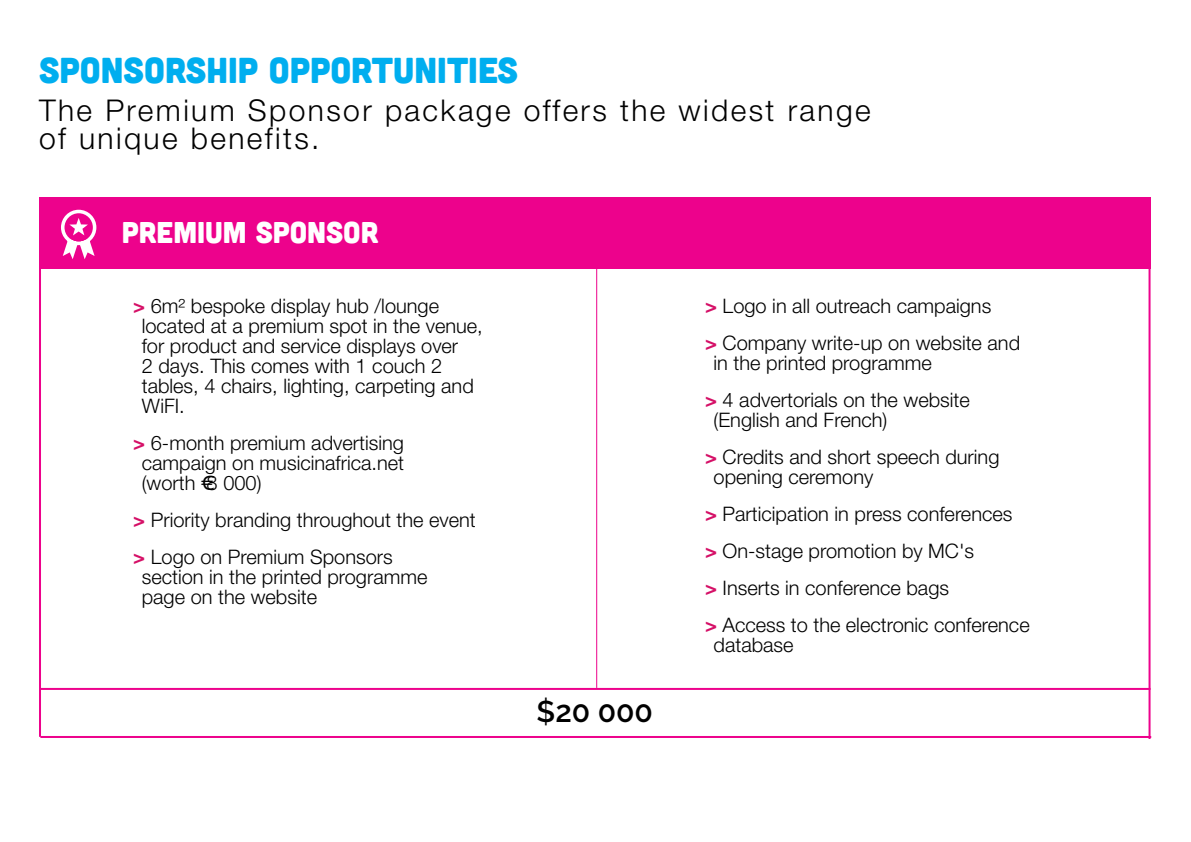
<style>
.page{position:relative;width:1191px;height:842px;background:#fff}
.page>*{position:absolute;margin:0;border:0;box-sizing:border-box;transform-origin:0 0}
.MIA_REPORT___Body{font:36px "Cubano";color:#00aeef}
.MIA_REPORT___Body-2{font:300 30px/28px "Helvetica Neue";letter-spacing:.08em;color:#000}
.MIA_REPORT___Body-3{font:30px "Cubano";color:#fff}
.MIA_REPORT___Body-4{font:600 30px "Raleway";color:#000}
.MIA_REPORT___Body-5{font:300 20px/20px "Helvetica Neue";color:#000}
.s1{font-weight:700;color:#d51067}
</style>
<div class="page">
<div style="left:39px;top:197px;width:1111px;height:72px;background:#ed028c"></div>
<hr style="left:40px;top:688px;width:1110px;height:2px;background:#ed028c">
<hr style="left:40px;top:736px;width:1111px;height:2px;background:#ed028c">
<svg style="left:61px;top:210px;width:35px;height:49px"></svg>
<hr style="left:39px;top:258px;width:2px;height:479px;background:#ed028c">
<hr style="left:596px;top:260px;width:1px;height:428px;background:#ed028c">
<hr style="left:1148px;top:260px;width:2px;height:479px;background:#ed028c">
<p class="MIA_REPORT___Body" style="left:39px;top:47px;width:480px">SPONSORSHIP OPPORTUNITIES</p>
<p class="MIA_REPORT___Body-2" style="left:39px;top:96px;width:833px">The Premium Sponsor package offers the widest range of unique benefits.</p>
<p class="MIA_REPORT___Body-3" style="left:122px;top:213px;width:258px">PREMIUM SPONSOR</p>
<p class="MIA_REPORT___Body-5" style="left:142px;top:295px;width:342px;text-indent:-9px"><span class="s1">&gt;</span> 6m² bespoke display hub /lounge located at a premium spot in the venue, for product and service displays over<br>2 days. This comes with 1 couch 2 tables, 4 chairs, lighting, carpeting and<br>WiFI.</p>
<p class="MIA_REPORT___Body-5" style="left:142px;top:432px;width:264px;text-align:justify;text-indent:-9px"><span class="s1">&gt;</span> 6-month premium advertising campaign on musicinafrica.net (worth €8 000)</p>
<p class="MIA_REPORT___Body-5" style="left:133px;top:509px;width:344px"><span class="s1">&gt;</span> Priority branding throughout the event</p>
<p class="MIA_REPORT___Body-5" style="left:142px;top:546px;width:287px;text-indent:-9px"><span class="s1">&gt;</span> Logo on Premium Sponsors section in the printed programme page on the website</p>
<p class="MIA_REPORT___Body-4" style="left:536px;top:694px;width:118px">$20 000</p>
<p class="MIA_REPORT___Body-5" style="left:705px;top:295px;width:288px"><span class="s1">&gt;</span> Logo in all outreach campaigns</p>
<p class="MIA_REPORT___Body-5" style="left:713px;top:332px;width:308px;text-indent:-9px"><span class="s1">&gt;</span> Company write-up on website and in the printed programme</p>
<p class="MIA_REPORT___Body-5" style="left:713px;top:389px;width:258px;text-indent:-9px"><span class="s1">&gt;</span> 4 advertorials on the website (English and French)</p>
<p class="MIA_REPORT___Body-5" style="left:713px;top:446px;width:287px;text-indent:-9px"><span class="s1">&gt;</span> Credits and short speech during opening ceremony</p>
<p class="MIA_REPORT___Body-5" style="left:705px;top:503px;width:309px"><span class="s1">&gt;</span> Participation in press conferences</p>
<p class="MIA_REPORT___Body-5" style="left:705px;top:540px;width:271px"><span class="s1">&gt;</span> On-stage promotion by MC's</p>
<p class="MIA_REPORT___Body-5" style="left:705px;top:577px;width:245px"><span class="s1">&gt;</span> Inserts in conference bags</p>
<p class="MIA_REPORT___Body-5" style="left:713px;top:614px;width:318px;text-indent:-9px"><span class="s1">&gt;</span> Access to the electronic conference database</p>
</div>
